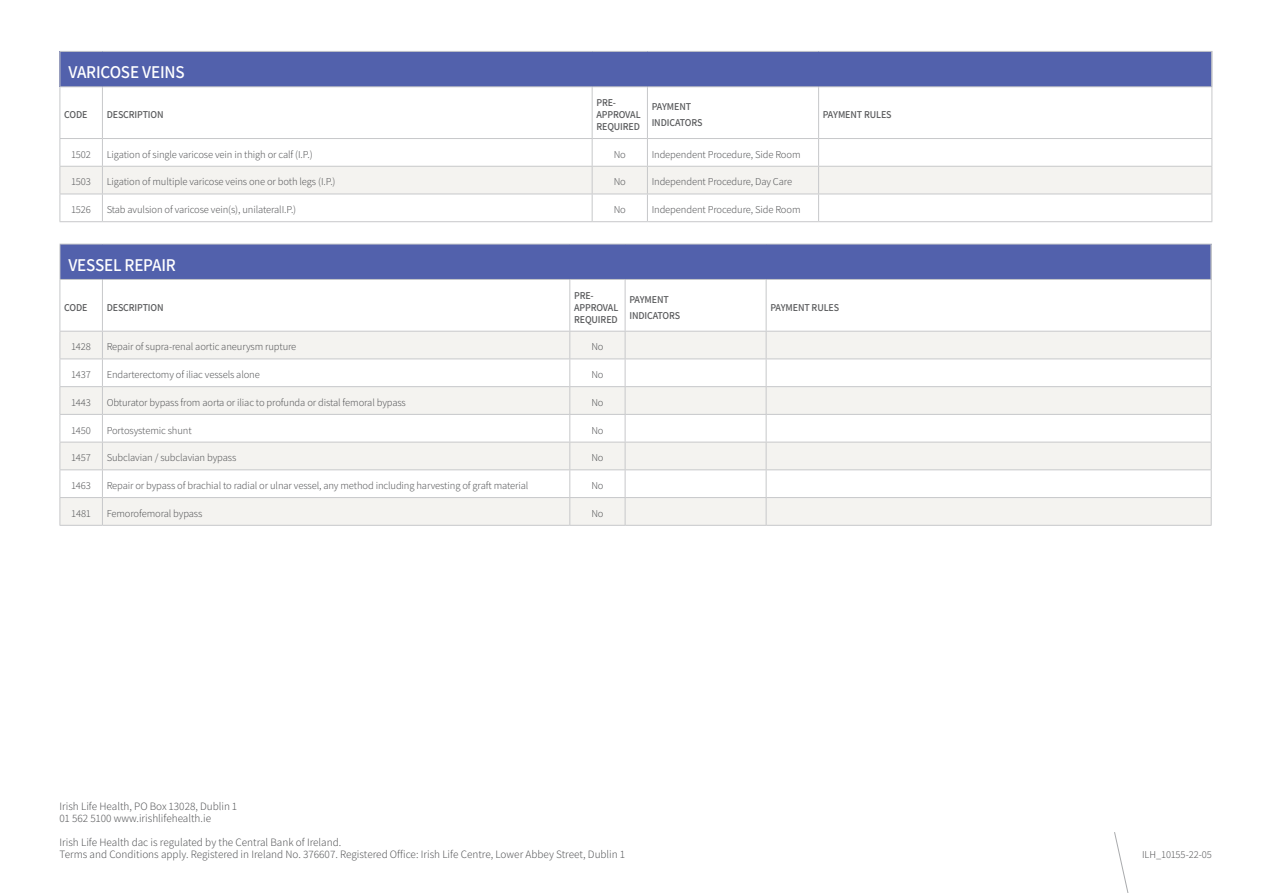
<style>
.page{position:relative;width:1263px;height:893px;background:#fff}
.page>*{position:absolute;margin:0;border:0;box-sizing:border-box;transform-origin:0 0}
.t1{font:600 18px "Assistant";letter-spacing:-.01em;color:#fff;scale:.95 1}
.t2{font:300 11.25px/12px "Assistant";color:#58595b}
.t3{font:300 10.5px "Assistant";letter-spacing:-.01em;color:#58595b}
.t4{font:600 10.5px/12px "Assistant";letter-spacing:-.01em;color:#58595b;scale:.95 1}
</style>
<div class="page">
<div style="left:60px;top:51px;width:1152px;height:36px;background:#5261ac"></div>
<hr style="left:60px;top:51px;width:42px;height:1px;background:#c7c8ca">
<hr style="left:60px;top:52px;width:1px;height:34px;background:#c7c8ca">
<hr style="left:102px;top:51px;width:490px;height:1px;background:#c7c8ca">
<hr style="left:592px;top:51px;width:55px;height:1px;background:#c7c8ca">
<hr style="left:647px;top:51px;width:172px;height:1px;background:#c7c8ca">
<hr style="left:819px;top:51px;width:394px;height:1px;background:#c7c8ca">
<hr style="left:60px;top:86px;width:42px;height:1px;background:#c7c8ca">
<hr style="left:102px;top:86px;width:490px;height:1px;background:#c7c8ca">
<hr style="left:592px;top:86px;width:55px;height:1px;background:#c7c8ca">
<hr style="left:647px;top:86px;width:172px;height:1px;background:#c7c8ca">
<hr style="left:819px;top:86px;width:394px;height:1px;background:#c7c8ca">
<hr style="left:1211px;top:52px;width:2px;height:34px;background:#c7c8ca">
<hr style="left:60px;top:87px;width:1px;height:51px;background:#c7c8ca">
<hr style="left:102px;top:87px;width:1px;height:51px;background:#c7c8ca">
<hr style="left:592px;top:87px;width:1px;height:51px;background:#c7c8ca">
<hr style="left:647px;top:87px;width:1px;height:51px;background:#c7c8ca">
<hr style="left:818px;top:87px;width:1px;height:51px;background:#c7c8ca">
<hr style="left:1211px;top:87px;width:1px;height:51px;background:#c7c8ca">
<hr style="left:60px;top:138px;width:42px;height:1px;background:#c7c8ca">
<hr style="left:102px;top:138px;width:490px;height:1px;background:#c7c8ca">
<hr style="left:592px;top:138px;width:55px;height:1px;background:#c7c8ca">
<hr style="left:647px;top:138px;width:172px;height:1px;background:#c7c8ca">
<hr style="left:819px;top:138px;width:393px;height:1px;background:#c7c8ca">
<svg style="left:60px;top:139px;width:1152px;height:82px"></svg>
<hr style="left:60px;top:221px;width:42px;height:1px;background:#c7c8ca">
<hr style="left:102px;top:221px;width:490px;height:1px;background:#c7c8ca">
<hr style="left:592px;top:221px;width:55px;height:1px;background:#c7c8ca">
<hr style="left:647px;top:221px;width:172px;height:1px;background:#c7c8ca">
<hr style="left:819px;top:221px;width:393px;height:1px;background:#c7c8ca">
<div style="left:60px;top:244px;width:1151px;height:35px;background:#5261ac"></div>
<svg style="left:61px;top:332px;width:1150px;height:193px;fill:#f4f3f0"></svg>
<hr style="left:60px;top:244px;width:42px;height:1px;background:#c7c8ca">
<hr style="left:60px;top:244px;width:1px;height:35px;background:#c7c8ca">
<hr style="left:102px;top:244px;width:468px;height:1px;background:#c7c8ca">
<hr style="left:570px;top:244px;width:55px;height:1px;background:#c7c8ca">
<hr style="left:625px;top:244px;width:141px;height:1px;background:#c7c8ca">
<hr style="left:766px;top:244px;width:446px;height:1px;background:#c7c8ca">
<hr style="left:60px;top:279px;width:42px;height:1px;background:#c7c8ca">
<hr style="left:102px;top:279px;width:468px;height:1px;background:#c7c8ca">
<hr style="left:570px;top:279px;width:55px;height:1px;background:#c7c8ca">
<hr style="left:625px;top:279px;width:141px;height:1px;background:#c7c8ca">
<hr style="left:766px;top:279px;width:446px;height:1px;background:#c7c8ca">
<hr style="left:1210px;top:244px;width:2px;height:35px;background:#c7c8ca">
<hr style="left:60px;top:280px;width:1px;height:51px;background:#c7c8ca">
<hr style="left:102px;top:280px;width:1px;height:51px;background:#c7c8ca">
<hr style="left:569px;top:280px;width:1px;height:51px;background:#c7c8ca">
<hr style="left:625px;top:280px;width:1px;height:51px;background:#c7c8ca">
<hr style="left:766px;top:280px;width:1px;height:51px;background:#c7c8ca">
<hr style="left:1211px;top:280px;width:1px;height:51px;background:#c7c8ca">
<hr style="left:60px;top:331px;width:42px;height:1px;background:#c7c8ca">
<hr style="left:102px;top:331px;width:468px;height:1px;background:#c7c8ca">
<hr style="left:570px;top:331px;width:55px;height:1px;background:#c7c8ca">
<hr style="left:625px;top:331px;width:141px;height:1px;background:#c7c8ca">
<hr style="left:766px;top:331px;width:445px;height:1px;background:#c7c8ca">
<hr style="left:60px;top:359px;width:42px;height:1px;background:#c7c8ca">
<hr style="left:102px;top:359px;width:468px;height:1px;background:#c7c8ca">
<hr style="left:570px;top:359px;width:55px;height:1px;background:#c7c8ca">
<hr style="left:625px;top:359px;width:141px;height:1px;background:#c7c8ca">
<hr style="left:766px;top:359px;width:445px;height:1px;background:#c7c8ca">
<hr style="left:60px;top:386px;width:42px;height:1px;background:#c7c8ca">
<hr style="left:102px;top:386px;width:468px;height:1px;background:#c7c8ca">
<hr style="left:570px;top:386px;width:55px;height:1px;background:#c7c8ca">
<hr style="left:625px;top:386px;width:141px;height:1px;background:#c7c8ca">
<hr style="left:766px;top:386px;width:445px;height:1px;background:#c7c8ca">
<hr style="left:60px;top:414px;width:42px;height:1px;background:#c7c8ca">
<hr style="left:102px;top:414px;width:468px;height:1px;background:#c7c8ca">
<hr style="left:570px;top:414px;width:55px;height:1px;background:#c7c8ca">
<hr style="left:625px;top:414px;width:141px;height:1px;background:#c7c8ca">
<hr style="left:766px;top:414px;width:445px;height:1px;background:#c7c8ca">
<hr style="left:60px;top:442px;width:42px;height:1px;background:#c7c8ca">
<hr style="left:102px;top:442px;width:468px;height:1px;background:#c7c8ca">
<hr style="left:570px;top:442px;width:55px;height:1px;background:#c7c8ca">
<hr style="left:625px;top:442px;width:141px;height:1px;background:#c7c8ca">
<hr style="left:766px;top:442px;width:445px;height:1px;background:#c7c8ca">
<hr style="left:60px;top:469px;width:42px;height:1px;background:#c7c8ca">
<hr style="left:102px;top:469px;width:468px;height:1px;background:#c7c8ca">
<hr style="left:570px;top:469px;width:55px;height:1px;background:#c7c8ca">
<hr style="left:625px;top:469px;width:141px;height:1px;background:#c7c8ca">
<hr style="left:766px;top:469px;width:445px;height:1px;background:#c7c8ca">
<hr style="left:60px;top:497px;width:42px;height:1px;background:#c7c8ca">
<svg style="left:60px;top:332px;width:1px;height:193px"></svg>
<hr style="left:102px;top:497px;width:468px;height:1px;background:#c7c8ca">
<svg style="left:102px;top:332px;width:1px;height:193px"></svg>
<hr style="left:570px;top:497px;width:55px;height:1px;background:#c7c8ca">
<svg style="left:569px;top:332px;width:1px;height:193px"></svg>
<hr style="left:625px;top:497px;width:141px;height:1px;background:#c7c8ca">
<svg style="left:625px;top:332px;width:1px;height:193px"></svg>
<hr style="left:766px;top:497px;width:445px;height:1px;background:#c7c8ca">
<svg style="left:766px;top:332px;width:1px;height:193px"></svg>
<svg style="left:1211px;top:332px;width:1px;height:193px"></svg>
<hr style="left:60px;top:525px;width:42px;height:1px;background:#c7c8ca">
<hr style="left:102px;top:525px;width:468px;height:1px;background:#c7c8ca">
<hr style="left:570px;top:525px;width:55px;height:1px;background:#c7c8ca">
<hr style="left:625px;top:525px;width:141px;height:1px;background:#c7c8ca">
<hr style="left:766px;top:525px;width:445px;height:1px;background:#c7c8ca">
<svg style="left:1114px;top:832px;width:15px;height:61px"></svg>
<h1 class="t1" style="left:68px;top:60px;width:124px">VARICOSE VEINS</h1>
<p class="t4" style="left:64px;top:108px;width:26px">CODE</p>
<p class="t4" style="left:107px;top:108px;width:62px">DESCRIPTION</p>
<p class="t4" style="left:596px;top:96px;width:48px">PRE-<br>APPROVAL<br>REQUIRED</p>
<p class="t4" style="left:652px;top:98px;width:55px;line-height:16.2px">PAYMENT<br>INDICATORS</p>
<p class="t4" style="left:823px;top:108px;width:74px">PAYMENT RULES</p>
<p class="t3" style="left:71px;top:147px;width:21px">1502</p>
<p class="t3" style="left:107px;top:147px;width:207px">Ligation of single varicose vein in thigh or calf (I.P.)</p>
<p class="t3" style="left:614px;top:147px;width:14px">No</p>
<p class="t3" style="left:652px;top:147px;width:150px">Independent Procedure, Side Room</p>
<p class="t3" style="left:71px;top:175px;width:21px">1503</p>
<p class="t3" style="left:107px;top:175px;width:230px">Ligation of multiple varicose veins one or both legs (I.P.)</p>
<p class="t3" style="left:614px;top:175px;width:14px">No</p>
<p class="t3" style="left:652px;top:175px;width:142px">Independent Procedure, Day Care</p>
<p class="t3" style="left:71px;top:202px;width:21px">1526</p>
<p class="t3" style="left:107px;top:202px;width:191px">Stab avulsion of varicose vein(s), unilateralI.P.)</p>
<p class="t3" style="left:614px;top:202px;width:14px">No</p>
<p class="t3" style="left:652px;top:202px;width:150px">Independent Procedure, Side Room</p>
<h1 class="t1" style="left:68px;top:253px;width:115px">VESSEL REPAIR</h1>
<p class="t4" style="left:64px;top:301px;width:26px">CODE</p>
<p class="t4" style="left:107px;top:301px;width:62px">DESCRIPTION</p>
<p class="t4" style="left:574px;top:289px;width:48px">PRE-<br>APPROVAL<br>REQUIRED</p>
<p class="t4" style="left:629px;top:290px;width:55px;line-height:16.2px">PAYMENT<br>INDICATORS</p>
<p class="t4" style="left:770px;top:301px;width:74px">PAYMENT RULES</p>
<p class="t3" style="left:71px;top:340px;width:21px">1428</p>
<p class="t3" style="left:107px;top:340px;width:191px">Repair of supra-renal aortic aneurysm rupture</p>
<p class="t3" style="left:591px;top:340px;width:14px">No</p>
<p class="t3" style="left:71px;top:367px;width:21px">1437</p>
<p class="t3" style="left:107px;top:367px;width:155px">Endarterectomy of iliac vessels alone</p>
<p class="t3" style="left:591px;top:367px;width:14px">No</p>
<p class="t3" style="left:71px;top:395px;width:21px">1443</p>
<p class="t3" style="left:107px;top:395px;width:301px">Obturator bypass from aorta or iliac to profunda or distal femoral bypass</p>
<p class="t3" style="left:591px;top:395px;width:14px">No</p>
<p class="t3" style="left:71px;top:423px;width:21px">1450</p>
<p class="t3" style="left:107px;top:423px;width:87px">Portosystemic shunt</p>
<p class="t3" style="left:591px;top:423px;width:14px">No</p>
<p class="t3" style="left:71px;top:451px;width:21px">1457</p>
<p class="t3" style="left:107px;top:451px;width:131px">Subclavian / subclavian bypass</p>
<p class="t3" style="left:591px;top:451px;width:14px">No</p>
<p class="t3" style="left:71px;top:478px;width:21px">1463</p>
<p class="t3" style="left:107px;top:478px;width:423px">Repair or bypass of brachial to radial or ulnar vessel, any method including harvesting of graft material</p>
<p class="t3" style="left:591px;top:478px;width:14px">No</p>
<p class="t3" style="left:72px;top:506px;width:21px">1481</p>
<p class="t3" style="left:107px;top:506px;width:97px">Femorofemoral bypass</p>
<p class="t3" style="left:591px;top:506px;width:14px">No</p>
<p class="t2" style="left:60px;top:800px;width:179px">Irish Life Health, PO Box 13028, Dublin 1<br>01 562 5100 www.irishlifehealth.ie</p>
<p class="t2" style="left:60px;top:836px;width:567px">Irish Life Health dac is regulated by the Central Bank of Ireland.<br>Terms and Conditions apply. Registered in Ireland No. 376607. Registered Office: Irish Life Centre, Lower Abbey Street, Dublin 1</p>
<p class="t3" style="left:1142px;top:848px;width:71px">ILH_10155-22-05</p>
</div>
